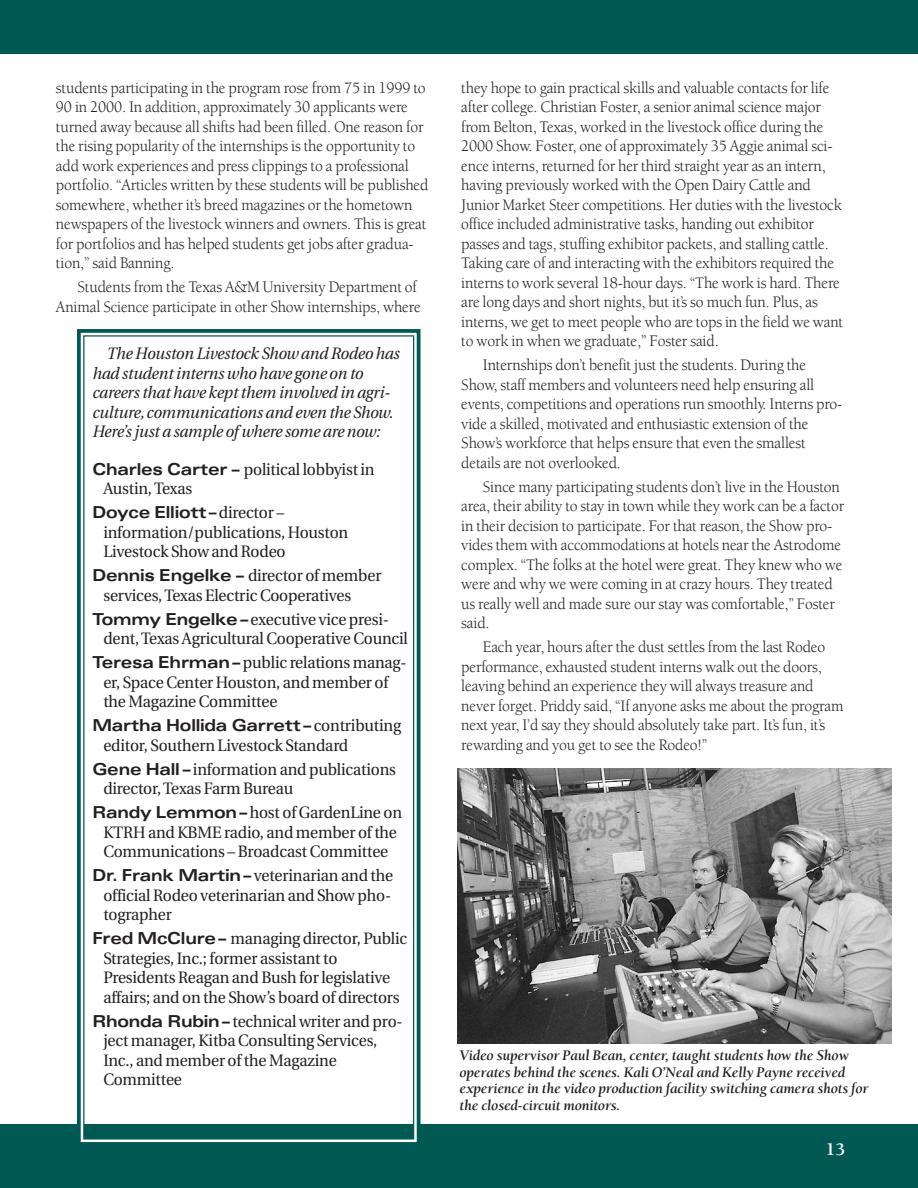
<style>
.page{position:relative;width:918px;height:1188px;background:#fff}
.page>*{position:absolute;margin:0;border:0;box-sizing:border-box;transform-origin:0 0}
.t1{font:700 18px "Berkeley";color:#fff}
.t2{font:16.5px/19.5px "Berkeley";letter-spacing:-.01em;color:#231f20;scale:.95 1}
.t3{font:16.5px/19.5px "Utopia";letter-spacing:-.01em;color:#231f20;scale:.95 1}
.t4{font:italic 16.5px/19.5px "Utopia";letter-spacing:-.01em;color:#231f20;scale:.95 1}
.t5{font:700 expanded 16.5px "Univers";letter-spacing:-.015em;color:#231f20;scale:.95 1}
.t6{font:italic 700 15px/16.5px "Berkeley";letter-spacing:-.01em;color:#231f20}
.s1{font-family:"Univers";font-weight:700;font-stretch:expanded}
.s2{font-family:"Utopia";font-weight:900;font-stretch:normal}
.s3{font-family:"Utopia";font-weight:400;font-stretch:normal}
</style>
<div class="page">
<div style="left:0;top:1125px;width:918px;height:63px;background:#005953"></div>
<img style="left:457px;top:768px;width:434px;height:276px">
<div style="left:0;top:0;width:918px;height:54px;background:#005953"></div>
<div style="left:77px;top:329px;width:343px;height:817px;border:4px solid #005953"></div>
<p class="t2" style="left:56px;top:80px;width:394px">students participating in the program rose from 75 in 1999 to 90 in 2000. In addition, approximately 30 applicants were turned away because all shifts had been filled. One reason for the rising popularity of the internships is the opportunity to add work experiences and press clippings to a professional portfolio. “Articles written by these students will be published somewhere, whether it’s breed magazines or the hometown newspapers of the livestock winners and owners. This is great for portfolios and has helped students get jobs after gradua&shy;tion,” said Banning.</p>
<p class="t2" style="left:56px;top:279px;width:385px;text-align:right">Students from the Texas A&amp;M University Department of<br>Animal Science participate in other Show internships, where</p>
<p class="t4" style="left:92px;top:345px;width:325px;text-indent:15px">The Houston Livestock Show and Rodeo has had student interns who have gone on to careers that have kept them involved in agri&shy;culture, communications and even the Show.<br>Here’s just a sample of where some are now:</p>
<p class="t3" style="left:103px;top:461px;width:287px;text-indent:-11px"><span class="s1">Charles Carter –</span> political lobbyist in<br>Austin, Texas</p>
<p class="t5" style="left:92px;top:506px;width:203px">Doyce Elliott <span class="s2">–</span> <span class="s3">director –</span></p>
<p class="t3" style="left:103px;top:524px;width:259px">information/publications, Houston<br>Livestock Show and Rodeo</p>
<p class="t3" style="left:103px;top:567px;width:294px;text-indent:-11px"><span class="s1">Dennis Engelke –</span> director of member services, Texas Electric Cooperatives</p>
<p class="t3" style="left:103px;top:611px;width:322px;text-indent:-11px"><span class="s1">Tommy Engelke –</span> executive vice presi&shy;dent, Texas Agricultural Cooperative Council</p>
<p class="t3" style="left:103px;top:654px;width:321px;text-indent:-11px"><span class="s1">Teresa Ehrman –</span> public relations manag&shy;er, Space Center Houston, and member of the Magazine Committee</p>
<p class="t5" style="left:92px;top:719px;width:327px">Martha Hollida Garrett – <span class="s3">contributing</span></p>
<p class="t3" style="left:92px;top:735px;width:321px;line-height:24px;text-indent:11px">editor, Southern Livestock Standard<br><span class="s1">Gene Hall –</span> information and publications</p>
<p class="t3" style="left:92px;top:778px;width:327px;line-height:24px;text-indent:11px">director, Texas Farm Bureau<br><span class="s1">Randy Lemmon –</span> host of GardenLine on</p>
<p class="t3" style="left:103px;top:824px;width:311px">KTRH and KBME radio, and member of the<br>Communications – Broadcast Committee</p>
<p class="t3" style="left:103px;top:867px;width:307px;text-align:justify;text-indent:-11px"><span class="s1">Dr. Frank Martin –</span> veterinarian and the official Rodeo veterinarian and Show pho&shy;tographer</p>
<p class="t3" style="left:103px;top:930px;width:321px;text-indent:-11px"><span class="s1">Fred McClure –</span> managing director, Public Strategies, Inc.; former assistant to Presidents Reagan and Bush for legislative affairs; and on the Show’s board of directors</p>
<p class="t3" style="left:103px;top:1013px;width:317px;text-indent:-11px"><span class="s1">Rhonda Rubin –</span> technical writer and pro&shy;ject manager, Kitba Consulting Services,<br>Inc., and member of the Magazine<br>Committee</p>
<p class="t2" style="left:461px;top:80px;width:404px">they hope to gain practical skills and valuable contacts for life after college. Christian Foster, a senior animal science major from Belton, Texas, worked in the livestock office during the 2000 Show. Foster, one of approximately 35 Aggie animal sci&shy;ence interns, returned for her third straight year as an intern, having previously worked with the Open Dairy Cattle and Junior Market Steer competitions. Her duties with the livestock office included administrative tasks, handing out exhibitor passes and tags, stuffing exhibitor packets, and stalling cattle.<br>Taking care of and interacting with the exhibitors required the interns to work several 18-hour days. “The work is hard. There are long days and short nights, but it’s so much fun. Plus, as interns, we get to meet people who are tops in the field we want to work in when we graduate,” Foster said.</p>
<p class="t2" style="left:461px;top:357px;width:403px;text-indent:22px">Internships don’t benefit just the students. During the Show, staff members and volunteers need help ensuring all events, competitions and operations run smoothly. Interns pro&shy;vide a skilled, motivated and enthusiastic extension of the Show’s workforce that helps ensure that even the smallest details are not overlooked.</p>
<p class="t2" style="left:461px;top:478px;width:405px;text-indent:22px">Since many participating students don’t live in the Houston area, their ability to stay in town while they work can be a factor in their decision to participate. For that reason, the Show pro&shy;vides them with accommodations at hotels near the Astrodome complex. “The folks at the hotel were great. They knew who we were and why we were coming in at crazy hours. They treated us really well and made sure our stay was comfortable,” Foster said.</p>
<p class="t2" style="left:461px;top:639px;width:404px;text-indent:22px">Each year, hours after the dust settles from the last Rodeo performance, exhausted student interns walk out the doors, leaving behind an experience they will always treasure and never forget. Priddy said, “If anyone asks me about the program next year, I’d say they should absolutely take part. It’s fun, it’s rewarding and you get to see the Rodeo!”</p>
<p class="t6" style="left:459px;top:1049px;width:411px">Video supervisor Paul Bean, center, taught students how the Show operates behind the scenes. Kali O’Neal and Kelly Payne received experience in the video production facility switching camera shots for the closed-circuit monitors.</p>
<p class="t1" style="left:826px;top:1143px;width:21px">13</p>
</div>
